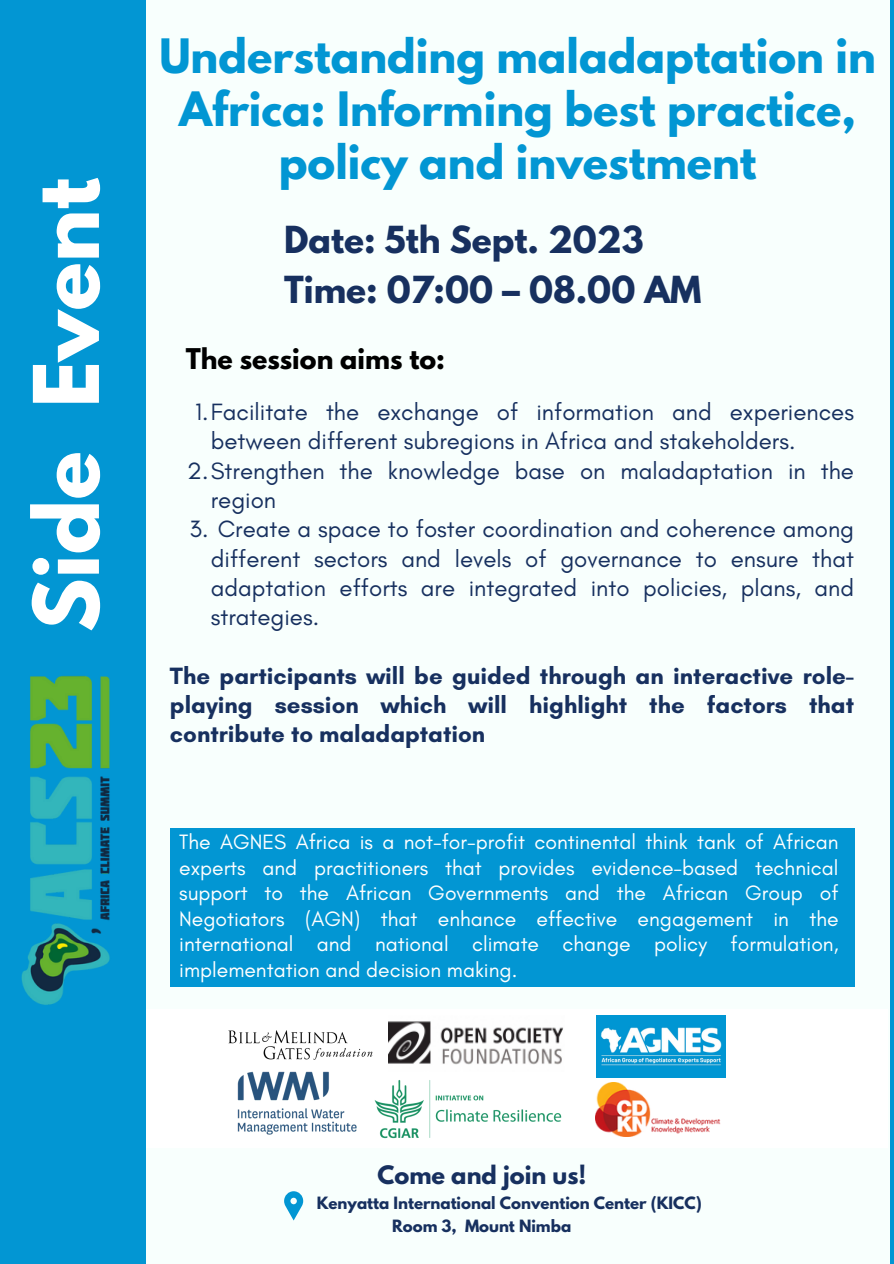
<style>
.page{position:relative;width:894px;height:1264px;background:#fff}
.page>*{position:absolute;margin:0;border:0;box-sizing:border-box;transform-origin:0 0}
.t1{font:700 80.1px "League Spartan";color:#fff}
.t2{font:700 42px/52.9px "League Spartan";color:#0296d3;text-align:center}
.t3{font:700 33px "League Spartan";color:#17305f}
.t4{font:700 25.35px "League Spartan";color:#000}
.t5{font:24px/29.2px "Glacial Indifference";color:#17305f}
.t6{font:700 24px/29.2px "Glacial Indifference";color:#17305f;text-align:justify}
.t7{font:700 22.5px "League Spartan";color:#17305f}
.t8{font:21.15px/25.7px "Glacial Indifference";color:#fff;text-align:justify}
.t9{font:700 15px "League Spartan";color:#17305f}
</style>
<div class="page">
<div style="left:0;top:0;width:893px;height:1263px;background:#f8fffd"></div>
<div style="left:0;top:0;width:145px;height:1263px;background:#0296d3"></div>
<img style="left:21px;top:675px;width:89px;height:330px">
<hr style="left:890px;top:0;width:3px;height:1263px;background:#0296d3">
<div style="left:170px;top:828px;width:683px;height:158px;background:#0296d3"></div>
<svg style="left:284px;top:1191px;width:19px;height:29px"></svg>
<div style="left:146px;top:1009px;width:741px;height:138px;background:#fff"></div>
<img style="left:596px;top:1015px;width:128px;height:62px">
<img style="left:237px;top:1071px;width:120px;height:63px">
<img style="left:595px;top:1082px;width:126px;height:54px">
<img style="left:388px;top:1021px;width:175px;height:44px">
<img style="left:228px;top:1030px;width:144px;height:29px">
<img style="left:374px;top:1080px;width:188px;height:59px">
<p class="t1" style="left:27px;top:632px;width:456px;rotate:-90deg">Side Event</p>
<p class="t2" style="left:159px;top:35px;width:718px">Understanding maladaptation in<br>Africa: Informing best practice, policy and investment</p>
<p class="t3" style="left:284px;top:223px;width:361px">Date: 5th Sept. 2023</p>
<p class="t3" style="left:284px;top:273px;width:419px">Time: 07:00 – 08.00 AM</p>
<p class="t4" style="left:186px;top:346px;width:261px">The session aims to:</p>
<p class="t5" style="left:211px;top:397px;width:644px;text-indent:-16px">1.Facilitate the exchange of information and experiences between different subregions in Africa and stakeholders.</p>
<p class="t5" style="left:211px;top:455px;width:644px;text-indent:-24px">2.Strengthen the knowledge base on maladaptation in the region</p>
<p class="t5" style="left:211px;top:514px;width:644px;text-align:justify;text-indent:-21px">3. Create a space to foster coordination and coherence among different sectors and levels of governance to ensure that adaptation efforts are integrated into policies, plans, and strategies.</p>
<p class="t6" style="left:170px;top:660px;width:685px">The participants will be guided through an interactive role&shy;playing session which will highlight the factors that contribute to maladaptation</p>
<p class="t8" style="left:179px;top:828px;width:660px">The AGNES Africa is a not-for-profit continental think tank of African experts and practitioners that provides evidence-based technical support to the African Governments and the African Group of Negotiators (AGN) that enhance effective engagement in the international and national climate change policy formulation, implementation and decision making.</p>
<p class="t7" style="left:377px;top:1163px;width:210px">Come and join us!</p>
<p class="t9" style="left:316px;top:1195px;width:386px">Kenyatta International Convention Center (KICC)</p>
<p class="t9" style="left:392px;top:1218px;width:181px">Room 3, Mount Nimba</p>
</div>
